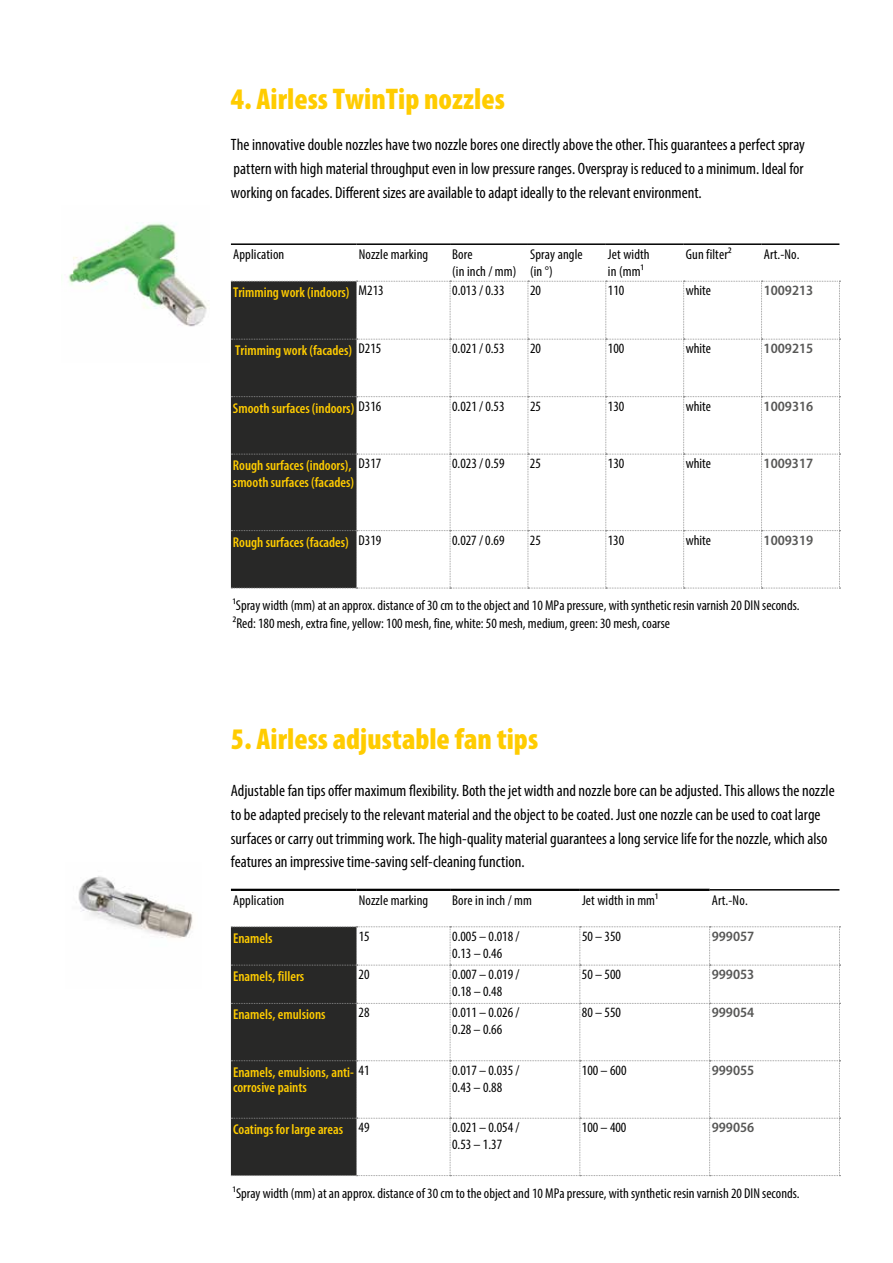
<style>
.page{position:relative;width:893px;height:1263px;background:#fff}
.page>*{position:absolute;margin:0;border:0;box-sizing:border-box;transform-origin:0 0}
.t1{font:900 condensed 30px "Myriad Pro";color:#fc0}
.t2{font:condensed 16.5px/24px "Myriad Pro";color:#000}
.t3{font:condensed 14.25px/17.1px "Myriad Pro";color:#000}
.t4{font:600 condensed 14.25px/15px "Myriad Pro";color:#fc0}
.t5{font:600 semi-condensed 14.25px "Myriad Pro";color:#575756}
.s1{font-weight:400;color:#000}
</style>
<div class="page">
<hr style="left:231px;top:889px;width:126px;height:2px;background:#000">
<hr style="left:450px;top:889px;width:130px;height:2px;background:#000">
<hr style="left:580px;top:889px;width:130px;height:2px;background:#000">
<hr style="left:357px;top:889px;width:93px;height:2px;background:#000">
<hr style="left:710px;top:889px;width:129px;height:1px;background:#000">
<svg style="left:231px;top:926px;width:609px;height:250px"></svg>
<img style="left:76px;top:876px;width:117px;height:62px">
<hr style="left:357px;top:243px;width:93px;height:2px;background:#000">
<hr style="left:231px;top:243px;width:126px;height:2px;background:#000">
<hr style="left:450px;top:243px;width:78px;height:2px;background:#000">
<hr style="left:528px;top:243px;width:78px;height:2px;background:#000">
<hr style="left:606px;top:243px;width:78px;height:2px;background:#000">
<hr style="left:684px;top:243px;width:78px;height:2px;background:#000">
<hr style="left:762px;top:243px;width:77px;height:2px;background:#000">
<svg style="left:231px;top:281px;width:609px;height:308px"></svg>
<img style="left:61px;top:222px;width:148px;height:105px">
<h1 class="t1" style="left:231px;top:80px;width:275px">4. Airless TwinTip nozzles</h1>
<p class="t2" style="left:231px;top:133px;width:576px;text-align:justify">The innovative double nozzles have two nozzle bores one directly above the other. This guarantees a perfect spray pattern with high material throughput even in low pressure ranges. Overspray is reduced to a minimum. Ideal for working on facades. Different sizes are available to adapt ideally to the relevant environment.</p>
<p class="t3" style="left:233px;top:245px;width:53px">Application</p>
<p class="t3" style="left:359px;top:245px;width:71px">Nozzle marking</p>
<p class="t3" style="left:452px;top:245px;width:66px">Bore<br>(in inch / mm)</p>
<p class="t3" style="left:530px;top:245px;width:54px">Spray angle (in °)</p>
<p class="t3" style="left:608px;top:245px;width:43px">Jet width in (mm¹</p>
<p class="t3" style="left:686px;top:245px;width:47px">Gun filter²</p>
<p class="t3" style="left:764px;top:245px;width:37px">Art.-No.</p>
<p class="t4" style="left:233px;top:285px;width:152px">Trimming work (indoors) <span class="s1">M213</span></p>
<p class="t3" style="left:452px;top:282px;width:54px">0.013 / 0.33</p>
<p class="t3" style="left:530px;top:282px;width:12px">20</p>
<p class="t3" style="left:608px;top:282px;width:18px">110</p>
<p class="t3" style="left:686px;top:282px;width:27px">white</p>
<p class="t5" style="left:764px;top:281px;width:51px">1009213</p>
<p class="t4" style="left:235px;top:343px;width:148px">Trimming work (facades) <span class="s1">D215</span></p>
<p class="t3" style="left:452px;top:340px;width:54px">0.021 / 0.53</p>
<p class="t3" style="left:530px;top:340px;width:12px">20</p>
<p class="t3" style="left:608px;top:340px;width:18px">100</p>
<p class="t3" style="left:686px;top:340px;width:27px">white</p>
<p class="t5" style="left:764px;top:339px;width:51px">1009215</p>
<p class="t4" style="left:233px;top:400px;width:150px">Smooth surfaces (indoors) <span class="s1">D316</span></p>
<p class="t3" style="left:452px;top:397px;width:54px">0.021 / 0.53</p>
<p class="t3" style="left:530px;top:397px;width:12px">25</p>
<p class="t3" style="left:608px;top:397px;width:18px">130</p>
<p class="t3" style="left:686px;top:397px;width:27px">white</p>
<p class="t5" style="left:764px;top:397px;width:51px">1009316</p>
<p class="t4" style="left:233px;top:457px;width:123px;line-height:17.1px">Rough surfaces (indoors), smooth surfaces (facades)</p>
<p class="t3" style="left:359px;top:454px;width:24px">D317</p>
<p class="t3" style="left:452px;top:454px;width:54px">0.023 / 0.59</p>
<p class="t3" style="left:530px;top:454px;width:12px">25</p>
<p class="t3" style="left:608px;top:454px;width:18px">130</p>
<p class="t3" style="left:686px;top:454px;width:27px">white</p>
<p class="t5" style="left:764px;top:454px;width:51px">1009317</p>
<p class="t4" style="left:233px;top:534px;width:150px">Rough surfaces (facades) <span class="s1">D319</span></p>
<p class="t3" style="left:452px;top:531px;width:54px">0.027 / 0.69</p>
<p class="t3" style="left:530px;top:531px;width:12px">25</p>
<p class="t3" style="left:608px;top:531px;width:18px">130</p>
<p class="t3" style="left:686px;top:531px;width:27px">white</p>
<p class="t5" style="left:763px;top:531px;width:51px">1009319</p>
<p class="t3" style="left:233px;top:597px;width:568px">¹Spray width (mm) at an approx. distance of 30 cm to the object and 10 MPa pressure, with synthetic resin varnish 20 DIN seconds.<br>²Red: 180 mesh, extra fine, yellow: 100 mesh, fine, white: 50 mesh, medium, green: 30 mesh, coarse</p>
<h1 class="t1" style="left:231px;top:720px;width:309px">5. Airless adjustable fan tips</h1>
<p class="t2" style="left:231px;top:778px;width:605px">Adjustable fan tips offer maximum flexibility. Both the jet width and nozzle bore can be adjusted. This allows the nozzle to be adapted precisely to the relevant material and the object to be coated. Just one nozzle can be used to coat large surfaces or carry out trimming work. The high-quality material guarantees a long service life for the nozzle, which also features an impressive time-saving self-cleaning function.</p>
<p class="t3" style="left:233px;top:891px;width:53px">Application</p>
<p class="t3" style="left:359px;top:891px;width:71px">Nozzle marking</p>
<p class="t3" style="left:452px;top:891px;width:81px">Bore in inch / mm</p>
<p class="t3" style="left:582px;top:891px;width:78px">Jet width in mm¹</p>
<p class="t3" style="left:712px;top:891px;width:37px">Art.-No.</p>
<p class="t4" style="left:233px;top:930px;width:41px">Enamels</p>
<p class="t3" style="left:359px;top:927px;width:12px">15</p>
<p class="t3" style="left:452px;top:927px;width:69px">0.005 – 0.018 /<br>0.13 – 0.46</p>
<p class="t3" style="left:582px;top:927px;width:41px">50 – 350</p>
<p class="t5" style="left:712px;top:927px;width:44px">999057</p>
<p class="t4" style="left:233px;top:969px;width:73px">Enamels, fillers</p>
<p class="t3" style="left:359px;top:965px;width:12px">20</p>
<p class="t3" style="left:452px;top:965px;width:69px">0.007 – 0.019 /<br>0.18 – 0.48</p>
<p class="t3" style="left:582px;top:965px;width:41px">50 – 500</p>
<p class="t5" style="left:712px;top:965px;width:44px">999053</p>
<p class="t4" style="left:233px;top:1007px;width:94px">Enamels, emulsions</p>
<p class="t3" style="left:359px;top:1004px;width:12px">28</p>
<p class="t3" style="left:452px;top:1004px;width:69px">0.011 – 0.026 /<br>0.28 – 0.66</p>
<p class="t3" style="left:582px;top:1004px;width:41px">80 – 550</p>
<p class="t5" style="left:712px;top:1003px;width:44px">999054</p>
<p class="t4" style="left:233px;top:1064px;width:122px">Enamels, emulsions, anti&shy;corrosive paints</p>
<p class="t3" style="left:359px;top:1061px;width:12px">41</p>
<p class="t3" style="left:452px;top:1061px;width:69px">0.017 – 0.035 /<br>0.43 – 0.88</p>
<p class="t3" style="left:582px;top:1061px;width:46px">100 – 600</p>
<p class="t5" style="left:712px;top:1061px;width:44px">999055</p>
<p class="t4" style="left:233px;top:1122px;width:138px">Coatings for large areas <span class="s1">49</span></p>
<p class="t3" style="left:452px;top:1118px;width:69px">0.021 – 0.054 /<br>0.53 – 1.37</p>
<p class="t3" style="left:582px;top:1118px;width:46px">100 – 400</p>
<p class="t5" style="left:712px;top:1118px;width:44px">999056</p>
<p class="t3" style="left:233px;top:1184px;width:568px">¹Spray width (mm) at an approx. distance of 30 cm to the object and 10 MPa pressure, with synthetic resin varnish 20 DIN seconds.</p>
</div>
